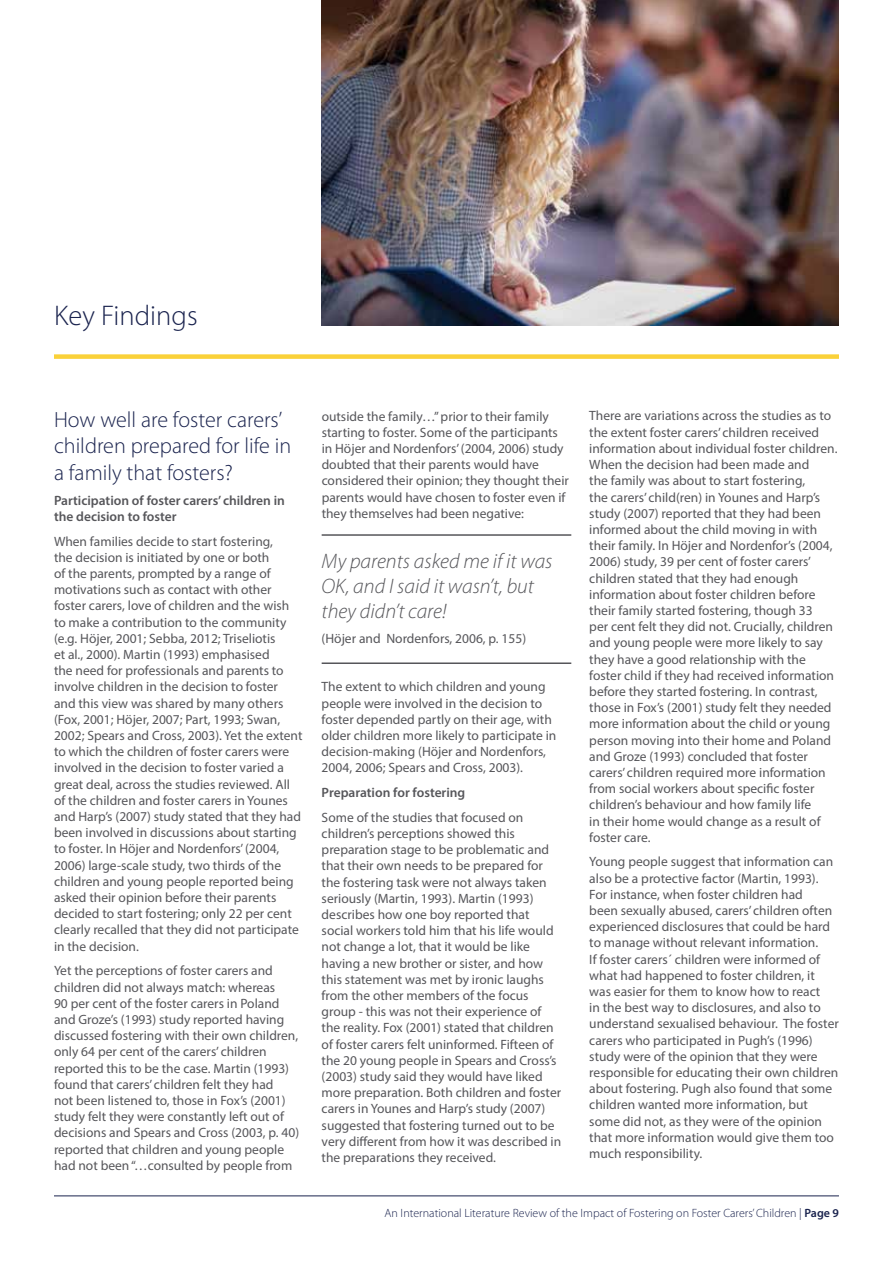
<style>
.page{position:relative;width:893px;height:1263px;background:#fff}
.page>*{position:absolute;margin:0;border:0;box-sizing:border-box;transform-origin:0 0}
.t1{font:300 28.5px "Myriad Pro";color:#1a234e}
.t2{font:300 22.05px/26.5px "Myriad Pro";color:#1a234e}
.t3{font:italic 300 21px/25.2px "Myriad Pro";color:#56565a}
.t4{font:13.5px/16.2px "Myriad Pro";color:#56565a}
.t5{font:600 13.5px/16.2px "Myriad Pro";color:#56565a}
.t6{font:300 12px "Myriad Pro";color:#1a234e}
.s1{font-weight:600}
</style>
<div class="page">
<hr style="left:322px;top:534px;width:249px;height:2px;background:#56565a">
<hr style="left:322px;top:662px;width:249px;height:2px;background:#56565a">
<div style="left:54px;top:354px;width:785px;height:5px;background:#fad139"></div>
<img style="left:322px;top:0;width:517px;height:325px">
<hr style="left:54px;top:1195px;width:785px;height:1px;background:#1a234e">
<h1 class="t1" style="left:54px;top:299px;width:145px">Key Findings</h1>
<h2 class="t2" style="left:54px;top:406px;width:239px">How well are foster carers’ children prepared for life in a family that fosters?</h2>
<p class="t5" style="left:54px;top:492px;width:232px">Participation of foster carers’ children in the decision to foster</p>
<p class="t4" style="left:54px;top:533px;width:250px">When families decide to start fostering,<br>the decision is initiated by one or both<br>of the parents, prompted by a range of motivations such as contact with other foster carers, love of children and the wish to make a contribution to the community (e.g. Höjer, 2001; Sebba, 2012; Triseliotis<br>et al., 2000). Martin (1993) emphasised<br>the need for professionals and parents to involve children in the decision to foster and this view was shared by many others (Fox, 2001; Höjer, 2007; Part, 1993; Swan, 2002; Spears and Cross, 2003). Yet the extent to which the children of foster carers were involved in the decision to foster varied a great deal, across the studies reviewed. All of the children and foster carers in Younes and Harp’s (2007) study stated that they had been involved in discussions about starting to foster. In Höjer and Nordenfors’ (2004, 2006) large-scale study, two thirds of the children and young people reported being asked their opinion before their parents decided to start fostering; only 22 per cent clearly recalled that they did not participate in the decision.</p>
<p class="t4" style="left:54px;top:962px;width:247px">Yet the perceptions of foster carers and children did not always match: whereas<br>90 per cent of the foster carers in Poland and Groze’s (1993) study reported having discussed fostering with their own children, only 64 per cent of the carers’ children reported this to be the case. Martin (1993) found that carers’ children felt they had<br>not been listened to, those in Fox’s (2001) study felt they were constantly left out of decisions and Spears and Cross (2003, p. 40) reported that children and young people had not been “…consulted by people from</p>
<p class="t4" style="left:322px;top:408px;width:249px">outside the family…” prior to their family starting to foster. Some of the participants in Höjer and Nordenfors’ (2004, 2006) study doubted that their parents would have considered their opinion; they thought their parents would have chosen to foster even if they themselves had been negative:</p>
<h3 class="t3" style="left:322px;top:548px;width:232px">My parents asked me if it was<br>OK, and I said it wasn’t, but they didn’t care!</h3>
<p class="t4" style="left:322px;top:630px;width:206px">(Höjer and Nordenfors, 2006, p. 155)</p>
<p class="t4" style="left:322px;top:678px;width:236px">The extent to which children and young people were involved in the decision to foster depended partly on their age, with older children more likely to participate in decision-making (Höjer and Nordenfors, 2004, 2006; Spears and Cross, 2003).</p>
<p class="t5" style="left:322px;top:784px;width:145px">Preparation for fostering</p>
<p class="t4" style="left:322px;top:809px;width:241px">Some of the studies that focused on children’s perceptions showed this preparation stage to be problematic and that their own needs to be prepared for the fostering task were not always taken seriously (Martin, 1993). Martin (1993) describes how one boy reported that social workers told him that his life would not change a lot, that it would be like having a new brother or sister, and how this statement was met by ironic laughs from the other members of the focus group - this was not their experience of the reality. Fox (2001) stated that children of foster carers felt uninformed. Fifteen of the 20 young people in Spears and Cross’s (2003) study said they would have liked more preparation. Both children and foster carers in Younes and Harp’s study (2007) suggested that fostering turned out to be very different from how it was described in the preparations they received.</p>
<p class="t4" style="left:589px;top:408px;width:250px">There are variations across the studies as to the extent foster carers’ children received information about individual foster children.<br>When the decision had been made and<br>the family was about to start fostering,<br>the carers’ child(ren) in Younes and Harp’s study (2007) reported that they had been informed about the child moving in with their family. In Höjer and Nordenfor’s (2004, 2006) study, 39 per cent of foster carers’ children stated that they had enough information about foster children before their family started fostering, though 33<br>per cent felt they did not. Crucially, children and young people were more likely to say they have a good relationship with the foster child if they had received information before they started fostering. In contrast, those in Fox’s (2001) study felt they needed more information about the child or young person moving into their home and Poland and Groze (1993) concluded that foster carers’ children required more information from social workers about specific foster children’s behaviour and how family life<br>in their home would change as a result of foster care.</p>
<p class="t4" style="left:589px;top:854px;width:251px">Young people suggest that information can also be a protective factor (Martin, 1993).<br>For instance, when foster children had<br>been sexually abused, carers’ children often experienced disclosures that could be hard to manage without relevant information.<br>If foster carers´ children were informed of what had happened to foster children, it was easier for them to know how to react<br>in the best way to disclosures, and also to understand sexualised behaviour. The foster carers who participated in Pugh’s (1996) study were of the opinion that they were responsible for educating their own children about fostering. Pugh also found that some children wanted more information, but some did not, as they were of the opinion that more information would give them too much responsibility.</p>
<p class="t6" style="left:385px;top:1205px;width:456px">An International Literature Review of the Impact of Fostering on Foster Carers’ Children | <span class="s1">Page 9</span></p>
</div>
